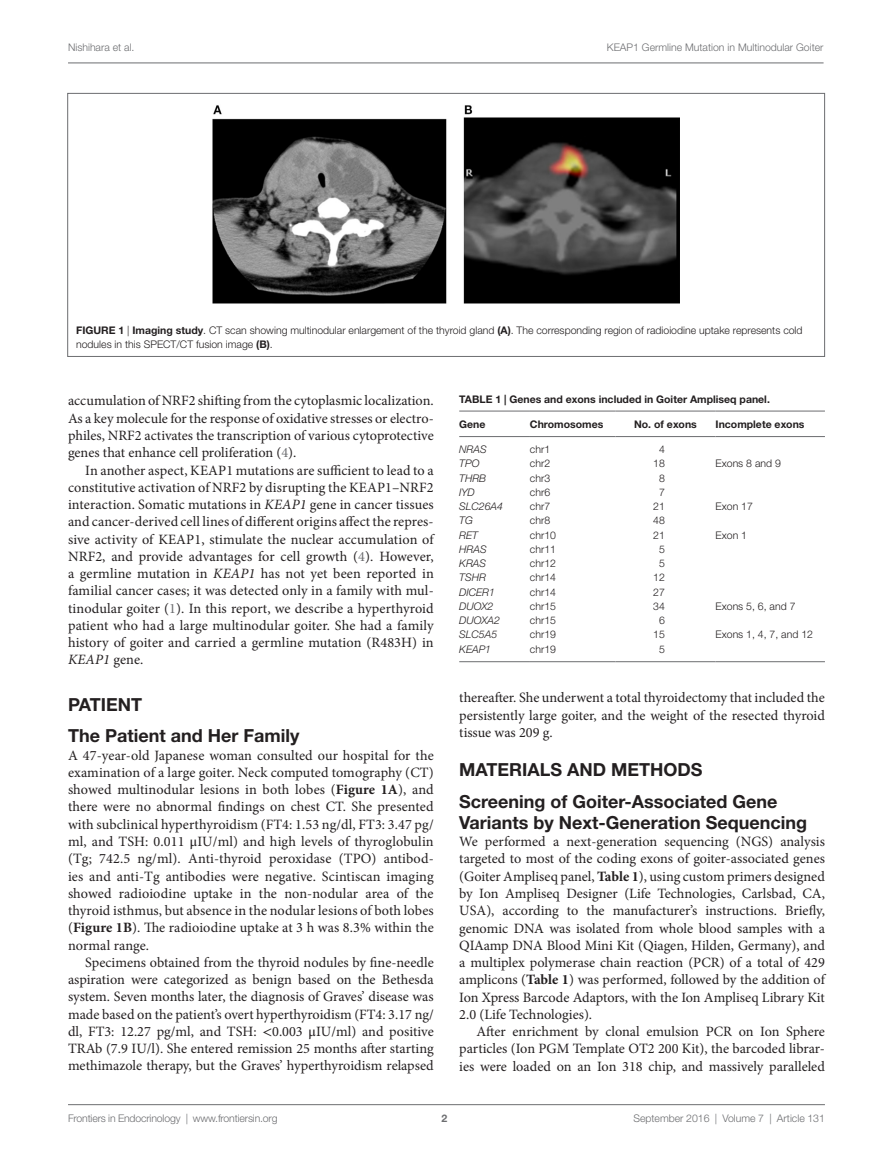
<style>
.page{position:relative;width:893px;height:1170px;background:#fff}
.page>*{position:absolute;margin:0;border:0;box-sizing:border-box;transform-origin:0 0}
.t1{font:700 18px/31.5px "Helvetica Neue LT Std";color:#231f20}
.t2{font:14.25px/17.2px "Minion Pro";color:#231f20;text-align:justify}
.t3{font:300 10.5px/14.2px "Helvetica Neue LT Std";color:#231f20}
.t4{font:300 10.5px "Helvetica Neue LT Std";color:#6c6d70}
.t5{font:700 10.5px "Helvetica Neue LT Std";color:#231f20}
.t6{font:italic 300 10.5px "Helvetica Neue LT Std";color:#231f20}
.t7{font:700 10.5px "Helvetica Neue LT Std";color:#6c6d70}
.s1{font-weight:700}
.s2{color:#6c6d70}
.s3{font-style:italic}
.s4{font-family:"STIX General"}
</style>
<div class="page">
<hr style="left:459px;top:411px;width:71px;height:1px;background:#6c6d70">
<hr style="left:459px;top:436px;width:71px;height:1px;background:#6c6d70">
<hr style="left:530px;top:411px;width:85px;height:1px;background:#6c6d70">
<hr style="left:530px;top:436px;width:85px;height:1px;background:#6c6d70">
<hr style="left:615px;top:411px;width:100px;height:1px;background:#6c6d70">
<hr style="left:615px;top:436px;width:100px;height:1px;background:#6c6d70">
<hr style="left:715px;top:411px;width:110px;height:1px;background:#6c6d70">
<hr style="left:715px;top:436px;width:110px;height:1px;background:#6c6d70">
<hr style="left:459px;top:661px;width:71px;height:1px;background:#6c6d70">
<hr style="left:530px;top:661px;width:85px;height:1px;background:#6c6d70">
<hr style="left:615px;top:661px;width:100px;height:1px;background:#6c6d70">
<hr style="left:715px;top:661px;width:110px;height:1px;background:#6c6d70">
<img style="left:212px;top:105px;width:468px;height:199px">
<div style="left:68px;top:93px;width:757px;height:263px;border:1px solid #6c6d70"></div>
<hr style="left:68px;top:63px;width:756px;height:1px;background:#6c6d70">
<hr style="left:68px;top:1104px;width:757px;height:1px;background:#6c6d70">
<p class="t4" style="left:68px;top:41px;width:68px">Nishihara et al.</p>
<p class="t4" style="left:607px;top:41px;width:218px">KEAP1 Germline Mutation in Multinodular Goiter</p>
<p class="t3" style="left:76px;top:322px;width:728px"><span class="s1">FIGURE 1</span> | <span class="s1">Imaging study</span>. CT scan showing multinodular enlargement of the thyroid gland <span class="s1">(A)</span>. The corresponding region of radioiodine uptake represents cold nodules in this SPECT/CT fusion image <span class="s1">(B)</span>.</p>
<p class="t2" style="left:68px;top:392px;width:367px">accumulation of NRF2 shifting from the cytoplasmic localization.<br>As a key molecule for the response of oxidative stresses or electro&shy;philes, NRF2 activates the transcription of various cytoprotective genes that enhance cell proliferation (<span class="s2">4</span>).</p>
<p class="t2" style="left:68px;top:461px;width:367px;text-indent:17px">In another aspect, KEAP1 mutations are sufficient to lead to a constitutive activation of NRF2 by disrupting the KEAP1–NRF2 interaction. Somatic mutations in <span class="s3">KEAP1</span> gene in cancer tissues and cancer-derived cell lines of different origins affect the repres&shy;sive activity of KEAP1, stimulate the nuclear accumulation of NRF2, and provide advantages for cell growth (<span class="s2">4</span>). However, a germline mutation in <span class="s3">KEAP1</span> has not yet been reported in familial cancer cases; it was detected only in a family with mul&shy;tinodular goiter (<span class="s2">1</span>). In this report, we describe a hyperthyroid patient who had a large multinodular goiter. She had a family history of goiter and carried a germline mutation (R483H) in <span class="s3">KEAP1</span> gene.</p>
<p class="t1" style="left:68px;top:688px;width:233px">PATIENT<br>The Patient and Her Family</p>
<p class="t2" style="left:68px;top:746px;width:367px">A 47-year-old Japanese woman consulted our hospital for the examination of a large goiter. Neck computed tomography (CT) showed multinodular lesions in both lobes (<span class="s1">Figure 1A</span>), and there were no abnormal findings on chest CT. She presented with subclinical hyperthyroidism (FT4: 1.53 ng/dl, FT3: 3.47 pg/ ml, and TSH: 0.011 <span class="s4">μ</span>IU/ml) and high levels of thyroglobulin (Tg; 742.5 ng/ml). Anti-thyroid peroxidase (TPO) antibod&shy;ies and anti-Tg antibodies were negative. Scintiscan imaging showed radioiodine uptake in the non-nodular area of the thyroid isthmus, but absence in the nodular lesions of both lobes (<span class="s1">Figure 1B</span>). The radioiodine uptake at 3 h was 8.3% within the normal range.</p>
<p class="t2" style="left:68px;top:953px;width:367px;text-indent:17px">Specimens obtained from the thyroid nodules by fine-needle aspiration were categorized as benign based on the Bethesda system. Seven months later, the diagnosis of Graves’ disease was made based on the patient’s overt hyperthyroidism (FT4: 3.17 ng/ dl, FT3: 12.27 pg/ml, and TSH: <span class="s4">&lt;</span>0.003 <span class="s4">μ</span>IU/ml) and positive TRAb (7.9 IU/l). She entered remission 25 months after starting methimazole therapy, but the Graves’ hyperthyroidism relapsed</p>
<p class="t5" style="left:459px;top:392px;width:312px">TABLE 1 | Genes and exons included in Goiter Ampliseq panel.</p>
<p class="t5" style="left:459px;top:417px;width:28px">Gene</p>
<p class="t5" style="left:530px;top:417px;width:75px">Chromosomes</p>
<p class="t5" style="left:634px;top:417px;width:64px">No. of exons</p>
<p class="t5" style="left:716px;top:417px;width:91px">Incomplete exons</p>
<p class="t6" style="left:459px;top:443px;width:29px">NRAS</p>
<p class="t3" style="left:530px;top:442px;width:22px">chr1</p>
<p class="t3" style="left:659px;top:442px;width:7px">4</p>
<p class="t6" style="left:459px;top:457px;width:22px">TPO</p>
<p class="t3" style="left:530px;top:456px;width:22px">chr2</p>
<p class="t3" style="left:653px;top:456px;width:13px">18</p>
<p class="t3" style="left:716px;top:456px;width:67px">Exons 8 and 9</p>
<p class="t6" style="left:459px;top:471px;width:29px">THRB</p>
<p class="t3" style="left:530px;top:470px;width:22px">chr3</p>
<p class="t3" style="left:659px;top:470px;width:7px">8</p>
<p class="t6" style="left:459px;top:486px;width:17px">IYD</p>
<p class="t3" style="left:530px;top:484px;width:22px">chr6</p>
<p class="t3" style="left:659px;top:484px;width:7px">7</p>
<p class="t6" style="left:459px;top:500px;width:45px">SLC26A4</p>
<p class="t3" style="left:530px;top:499px;width:22px">chr7</p>
<p class="t3" style="left:653px;top:499px;width:13px">21</p>
<p class="t3" style="left:716px;top:499px;width:39px">Exon 17</p>
<p class="t6" style="left:459px;top:514px;width:15px">TG</p>
<p class="t3" style="left:530px;top:513px;width:22px">chr8</p>
<p class="t3" style="left:653px;top:513px;width:13px">48</p>
<p class="t6" style="left:459px;top:528px;width:20px">RET</p>
<p class="t3" style="left:530px;top:527px;width:28px">chr10</p>
<p class="t3" style="left:653px;top:527px;width:13px">21</p>
<p class="t3" style="left:716px;top:527px;width:33px">Exon 1</p>
<p class="t6" style="left:459px;top:543px;width:29px">HRAS</p>
<p class="t3" style="left:530px;top:541px;width:28px">chr11</p>
<p class="t3" style="left:659px;top:541px;width:7px">5</p>
<p class="t6" style="left:459px;top:557px;width:28px">KRAS</p>
<p class="t3" style="left:530px;top:556px;width:28px">chr12</p>
<p class="t3" style="left:659px;top:556px;width:7px">5</p>
<p class="t6" style="left:459px;top:571px;width:28px">TSHR</p>
<p class="t3" style="left:530px;top:570px;width:28px">chr14</p>
<p class="t3" style="left:653px;top:570px;width:13px">12</p>
<p class="t6" style="left:459px;top:585px;width:37px">DICER1</p>
<p class="t3" style="left:530px;top:584px;width:28px">chr14</p>
<p class="t3" style="left:653px;top:584px;width:13px">27</p>
<p class="t6" style="left:459px;top:600px;width:36px">DUOX2</p>
<p class="t3" style="left:530px;top:598px;width:28px">chr15</p>
<p class="t3" style="left:653px;top:598px;width:13px">34</p>
<p class="t3" style="left:716px;top:598px;width:81px">Exons 5, 6, and 7</p>
<p class="t6" style="left:459px;top:614px;width:42px">DUOXA2</p>
<p class="t3" style="left:530px;top:613px;width:28px">chr15</p>
<p class="t3" style="left:659px;top:613px;width:7px">6</p>
<p class="t6" style="left:459px;top:628px;width:39px">SLC5A5</p>
<p class="t3" style="left:530px;top:627px;width:28px">chr19</p>
<p class="t3" style="left:653px;top:627px;width:13px">15</p>
<p class="t3" style="left:716px;top:627px;width:99px">Exons 1, 4, 7, and 12</p>
<p class="t6" style="left:459px;top:642px;width:33px">KEAP1</p>
<p class="t3" style="left:530px;top:641px;width:28px">chr19</p>
<p class="t3" style="left:659px;top:641px;width:7px">5</p>
<p class="t2" style="left:459px;top:689px;width:367px">thereafter. She underwent a total thyroidectomy that included the persistently large goiter, and the weight of the resected thyroid tissue was 209 g.</p>
<p class="t1" style="left:459px;top:753px;width:29px">MATE</p>
<p class="t1" style="left:459px;top:752px;width:320px;line-height:32.2px;text-indent:50px">RIALS AND METHODS<br>Screening of Goiter-Associated Gene</p>
<p class="t1" style="left:459px;top:806px;width:350px">Variants by Next-Generation Sequencing</p>
<p class="t2" style="left:459px;top:833px;width:367px">We performed a next-generation sequencing (NGS) analysis targeted to most of the coding exons of goiter-associated genes (Goiter Ampliseq panel, <span class="s1">Table 1</span>), using custom primers designed by Ion Ampliseq Designer (Life Technologies, Carlsbad, CA, USA), according to the manufacturer’s instructions. Briefly, genomic DNA was isolated from whole blood samples with a QIAamp DNA Blood Mini Kit (Qiagen, Hilden, Germany), and a multiplex polymerase chain reaction (PCR) of a total of 429 amplicons (<span class="s1">Table 1</span>) was performed, followed by the addition of Ion Xpress Barcode Adaptors, with the Ion Ampliseq Library Kit 2.0 (Life Technologies).</p>
<p class="t2" style="left:459px;top:1022px;width:367px;text-indent:17px">After enrichment by clonal emulsion PCR on Ion Sphere particles (Ion PGM Template OT2 200 Kit), the barcoded librar&shy;ies were loaded on an Ion 318 chip, and massively paralleled</p>
<p class="t4" style="left:68px;top:1111px;width:211px">Frontiers in Endocrinology | www.frontiersin.org</p>
<p class="t4" style="left:633px;top:1111px;width:193px">September 2016 | Volume 7 | Article 131</p>
<p class="t7" style="left:441px;top:1111px;width:7px">2</p>
</div>
